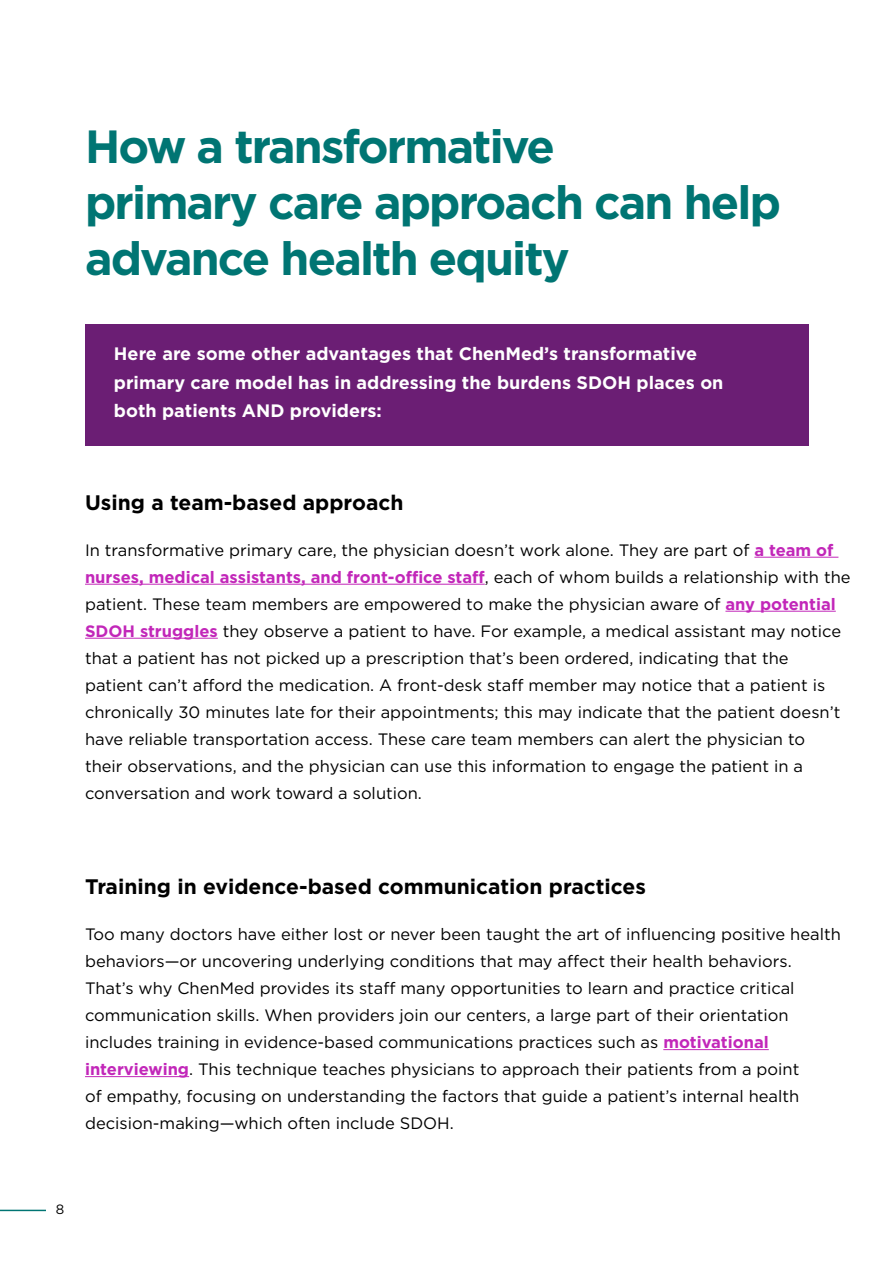
<style>
.page{position:relative;width:893px;height:1263px;background:#fff}
.page>*{position:absolute;margin:0;border:0;box-sizing:border-box;transform-origin:0 0}
.t1{font:700 46.5px/55.8px "Gotham";letter-spacing:-.04em;color:#007573}
.t2{font:700 21px "Gotham";color:#000}
.t3{font:700 18px/28.5px "Gotham";color:#fff}
.t4{font:16.5px/27px "Gotham";color:#000}
.t5{font:13.5px "Gotham";color:#000}
.s1{font-weight:700;color:#c227b9}
</style>
<div class="page">
<hr style="left:0;top:1210px;width:46px;height:1px;background:#007573">
<div style="left:85px;top:324px;width:723px;height:122px;background:#6b1e74"></div>
<hr style="left:754px;top:557px;width:84px;height:1px;background:#c227b9">
<hr style="left:85px;top:584px;width:400px;height:1px;background:#c227b9">
<hr style="left:725px;top:611px;width:111px;height:1px;background:#c227b9">
<hr style="left:85px;top:638px;width:133px;height:1px;background:#c227b9">
<hr style="left:663px;top:1049px;width:106px;height:1px;background:#c227b9">
<hr style="left:85px;top:1076px;width:104px;height:1px;background:#c227b9">
<h1 class="t1" style="left:85px;top:118px;width:698px">How a transformative<br>primary care approach can help advance health equity</h1>
<p class="t3" style="left:114px;top:340px;width:611px">Here are some other advantages that ChenMed’s transformative primary care model has in addressing the burdens SDOH places on both patients AND providers:</p>
<p class="t2" style="left:85px;top:489px;width:320px">Using a team-based approach</p>
<p class="t4" style="left:85px;top:536px;width:767px">In transformative primary care, the physician doesn’t work alone. They are part of <span class="s1">a team of nurses, medical assistants, and front-office staff</span>, each of whom builds a relationship with the patient. These team members are empowered to make the physician aware of <span class="s1">any potential SDOH struggles</span> they observe a patient to have. For example, a medical assistant may notice that a patient has not picked up a prescription that’s been ordered, indicating that the patient can’t afford the medication. A front-desk staff member may notice that a patient is chronically 30 minutes late for their appointments; this may indicate that the patient doesn’t have reliable transportation access. These care team members can alert the physician to<br>their observations, and the physician can use this information to engage the patient in a conversation and work toward a solution.</p>
<p class="t2" style="left:85px;top:873px;width:562px">Training in evidence-based communication practices</p>
<p class="t4" style="left:85px;top:920px;width:757px">Too many doctors have either lost or never been taught the art of influencing positive health behaviors—or uncovering underlying conditions that may affect their health behaviors.<br>That’s why ChenMed provides its staff many opportunities to learn and practice critical communication skills. When providers join our centers, a large part of their orientation includes training in evidence-based communications practices such as <span class="s1">motivational interviewing</span>. This technique teaches physicians to approach their patients from a point<br>of empathy, focusing on understanding the factors that guide a patient’s internal health decision-making—which often include SDOH.</p>
<p class="t5" style="left:56px;top:1201px;width:10px">8</p>
</div>
